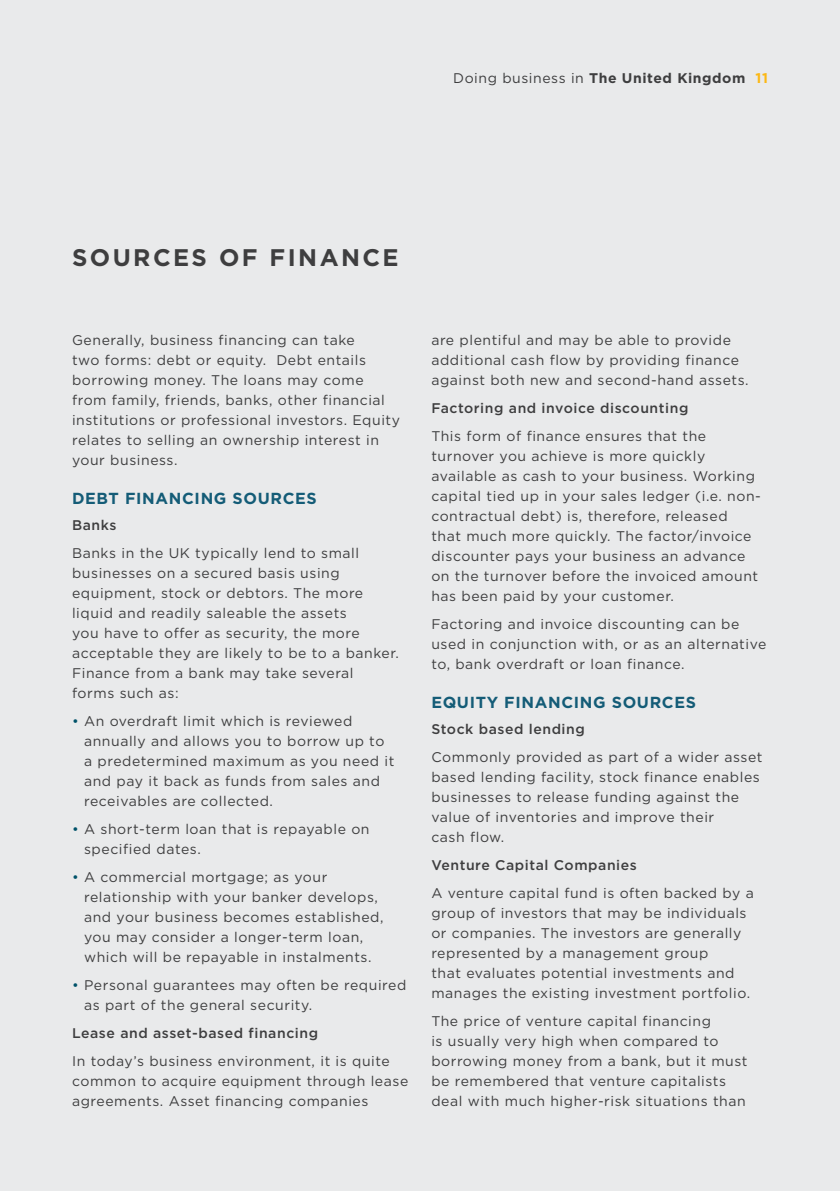
<style>
.page{position:relative;width:840px;height:1191px;background:#fff}
.page>*{position:absolute;margin:0;border:0;box-sizing:border-box;transform-origin:0 0}
.Main_head_-_Dark_Gre{font:700 24px "Gotham";letter-spacing:.1em;color:#3e3e3f}
.Sub_heading_Green{font:700 16px "Gotham";letter-spacing:.04em;color:#145c77}
.Body_Copy_-_Dark_gre{font:14px/20px "Gotham";letter-spacing:.04em;color:#3e3e3f}
.Sub_sub_heading{font:500 14px "Gotham";letter-spacing:.04em;color:#3e3e3f}
.t1{font:700 14px "Gotham";letter-spacing:.04em;color:#3e3e3f}
.s1{font-weight:400}
.s2{color:#fcb814}
.s3{color:#005269}
</style>
<div class="page">
<div style="left:0;top:0;width:839px;height:1191px;background:#e9eaeb"></div>
<p class="t1" style="left:453px;top:69px;width:316px"><span class="s1">Doing business in</span> The United Kingdom <span class="s2">11</span></p>
<p class="Main_head_-_Dark_Gre" style="left:72px;top:241px;width:328px">SOURCES OF FINANCE</p>
<p class="Body_Copy_-_Dark_gre" style="left:72px;top:330px;width:329px">Generally, business financing can take<br>two forms: debt or equity. Debt entails borrowing money. The loans may come from family, friends, banks, other financial institutions or professional investors. Equity relates to selling an ownership interest in your business.</p>
<p class="Sub_heading_Green" style="left:72px;top:488px;width:246px">DEBT FINANCING SOURCES</p>
<p class="Sub_sub_heading" style="left:72px;top:516px;width:46px">Banks</p>
<p class="Body_Copy_-_Dark_gre" style="left:72px;top:542px;width:328px">Banks in the UK typically lend to small businesses on a secured basis using equipment, stock or debtors. The more liquid and readily saleable the assets<br>you have to offer as security, the more acceptable they are likely to be to a banker.<br>Finance from a bank may take several forms such as:</p>
<p class="Body_Copy_-_Dark_gre" style="left:84px;top:710px;width:311px;text-indent:-12px"><span class="s3">•</span> An overdraft limit which is reviewed annually and allows you to borrow up to a predetermined maximum as you need it and pay it back as funds from sales and receivables are collected.</p>
<p class="Body_Copy_-_Dark_gre" style="left:84px;top:818px;width:287px;text-indent:-12px"><span class="s3">•</span> A short-term loan that is repayable on specified dates.</p>
<p class="Body_Copy_-_Dark_gre" style="left:84px;top:866px;width:301px;text-indent:-12px"><span class="s3">•</span> A commercial mortgage; as your relationship with your banker develops, and your business becomes established, you may consider a longer-term loan, which will be repayable in instalments.</p>
<p class="Body_Copy_-_Dark_gre" style="left:84px;top:974px;width:323px;text-indent:-12px"><span class="s3">•</span> Personal guarantees may often be required as part of the general security.</p>
<p class="Sub_sub_heading" style="left:72px;top:1023px;width:247px">Lease and asset-based financing</p>
<p class="Body_Copy_-_Dark_gre" style="left:72px;top:1050px;width:337px">In today’s business environment, it is quite common to acquire equipment through lease agreements. Asset financing companies</p>
<p class="Body_Copy_-_Dark_gre" style="left:431px;top:330px;width:319px">are plentiful and may be able to provide additional cash flow by providing finance against both new and second-hand assets.</p>
<p class="Sub_sub_heading" style="left:431px;top:399px;width:258px">Factoring and invoice discounting</p>
<p class="Body_Copy_-_Dark_gre" style="left:431px;top:426px;width:331px">This form of finance ensures that the turnover you achieve is more quickly available as cash to your business. Working capital tied up in your sales ledger (i.e. non&shy;contractual debt) is, therefore, released<br>that much more quickly. The factor/invoice discounter pays your business an advance on the turnover before the invoiced amount has been paid by your customer.</p>
<p class="Body_Copy_-_Dark_gre" style="left:431px;top:614px;width:336px">Factoring and invoice discounting can be used in conjunction with, or as an alternative to, bank overdraft or loan finance.</p>
<p class="Sub_heading_Green" style="left:431px;top:692px;width:266px">EQUITY FINANCING SOURCES</p>
<p class="Sub_sub_heading" style="left:431px;top:719px;width:155px">Stock based lending</p>
<p class="Body_Copy_-_Dark_gre" style="left:431px;top:746px;width:332px">Commonly provided as part of a wider asset based lending facility, stock finance enables businesses to release funding against the value of inventories and improve their<br>cash flow.</p>
<p class="Sub_sub_heading" style="left:431px;top:855px;width:207px">Venture Capital Companies</p>
<p class="Body_Copy_-_Dark_gre" style="left:431px;top:882px;width:324px">A venture capital fund is often backed by a group of investors that may be individuals or companies. The investors are generally represented by a management group<br>that evaluates potential investments and manages the existing investment portfolio.</p>
<p class="Body_Copy_-_Dark_gre" style="left:431px;top:1010px;width:317px">The price of venture capital financing<br>is usually very high when compared to borrowing money from a bank, but it must be remembered that venture capitalists deal with much higher-risk situations than</p>
</div>
